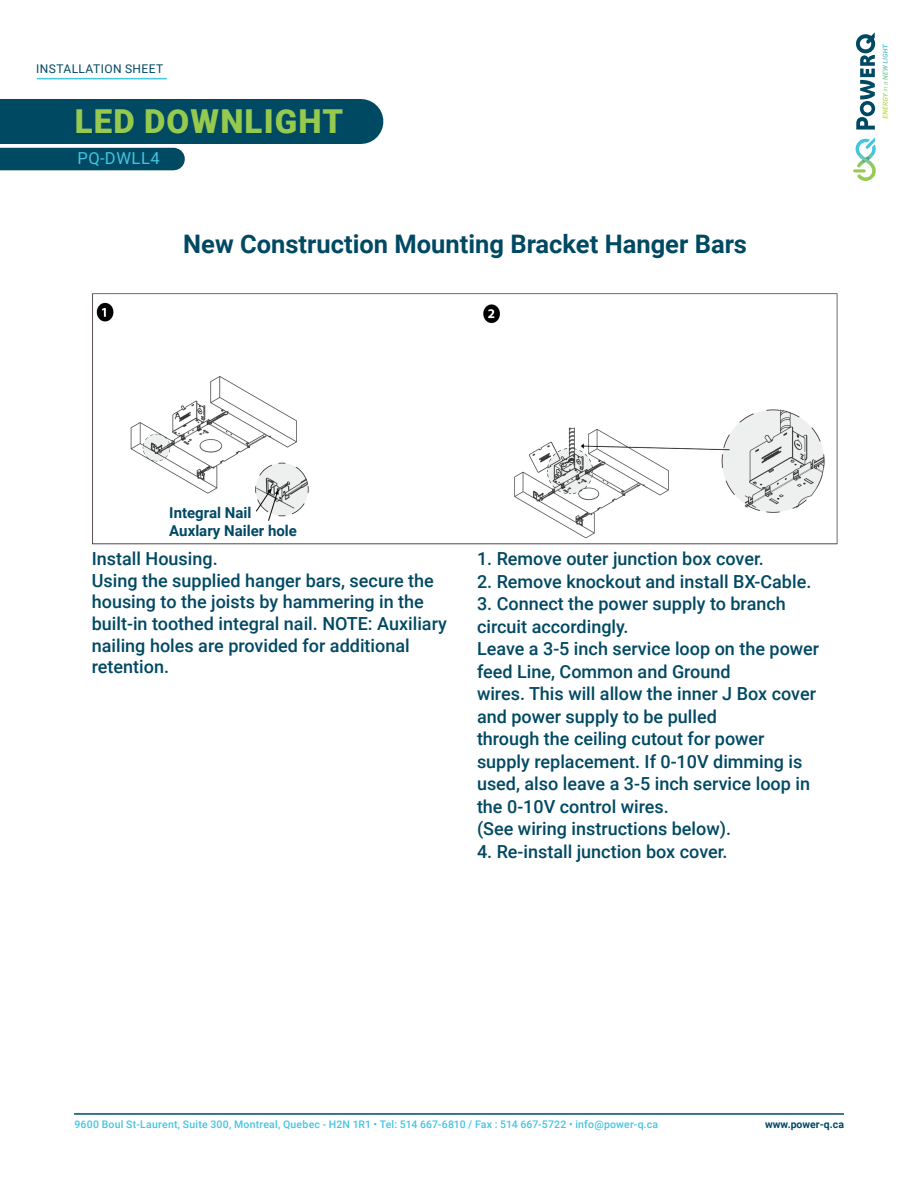
<style>
.page{position:relative;width:918px;height:1188px;background:#fff}
.page>*{position:absolute;margin:0;border:0;box-sizing:border-box;transform-origin:0 0}
.t1{font:900 33px "Roboto";letter-spacing:.035em;color:#96ca4e}
.t2{font:700 25.5px "Roboto";color:#004963}
.t3{font:500 18px/22.5px "Roboto";color:#004963}
.t4{font:16.5px "Roboto";letter-spacing:.035em;color:#44c5e0}
.t5{font:700 15px/18px "Roboto";color:#004963}
.t6{font:12px "Roboto";letter-spacing:.035em;color:#004963}
.t7{font:500 10.5px "Roboto";letter-spacing:.02em;color:#44c5e0}
.t8{font:700 10.5px "Roboto";color:#004963}
</style>
<div class="page">
<hr style="left:37px;top:78px;width:129px;height:1px;background:#44c5e0">
<div style="left:0;top:99px;width:361px;height:45px;background:#004963"></div>
<div style="left:0;top:148px;width:174px;height:22px;background:#004963"></div>
<hr style="left:74px;top:1114px;width:770px;height:1px;background:#004963">
<svg style="left:856px;top:32px;width:19px;height:98px"></svg>
<svg style="left:853px;top:137px;width:23px;height:44px"></svg>
<svg style="left:883px;top:44px;width:5px;height:62px"></svg>
<img style="left:92px;top:293px;width:746px;height:252px">
<p class="t6" style="left:36px;top:60px;width:129px">INSTALLATION SHEET</p>
<h1 class="t1" style="left:75px;top:98px;width:270px">LED DOWNLIGHT</h1>
<p class="t4" style="left:78px;top:147px;width:84px">PQ-DWLL4</p>
<h2 class="t2" style="left:183px;top:226px;width:565px">New Construction Mounting Bracket Hanger Bars</h2>
<p class="t5" style="left:169px;top:503px;width:129px">Integral Nail<br>Auxlary Nailer hole</p>
<p class="t3" style="left:92px;top:547px;width:357px;line-height:21.6px">Install Housing.<br>Using the supplied hanger bars, secure the housing to the joists by hammering in the built-in toothed integral nail. NOTE: Auxiliary nailing holes are provided for additional retention.</p>
<p class="t3" style="left:477px;top:547px;width:288px">1. Remove outer junction box cover.</p>
<p class="t3" style="left:477px;top:569px;width:336px">2. Remove knockout and install BX-Cable.</p>
<p class="t3" style="left:477px;top:592px;width:344px">3. Connect the power supply to branch circuit accordingly.<br>Leave a 3-5 inch service loop on the power feed Line, Common and Ground<br>wires. This will allow the inner J Box cover and power supply to be pulled<br>through the ceiling cutout for power supply replacement. If 0-10V dimming is used, also leave a 3-5 inch service loop in the 0-10V control wires.<br>(See wiring instructions below).</p>
<p class="t3" style="left:477px;top:839px;width:252px">4. Re-install junction box cover.</p>
<p class="t7" style="left:74px;top:1117px;width:585px">9600 Boul St-Laurent, Suite 300, Montreal, Quebec - H2N 1R1 • Tel: 514 667-6810 / Fax : 514 667-5722 • info@power-q.ca</p>
<p class="t8" style="left:765px;top:1117px;width:80px">www.power-q.ca</p>
</div>
